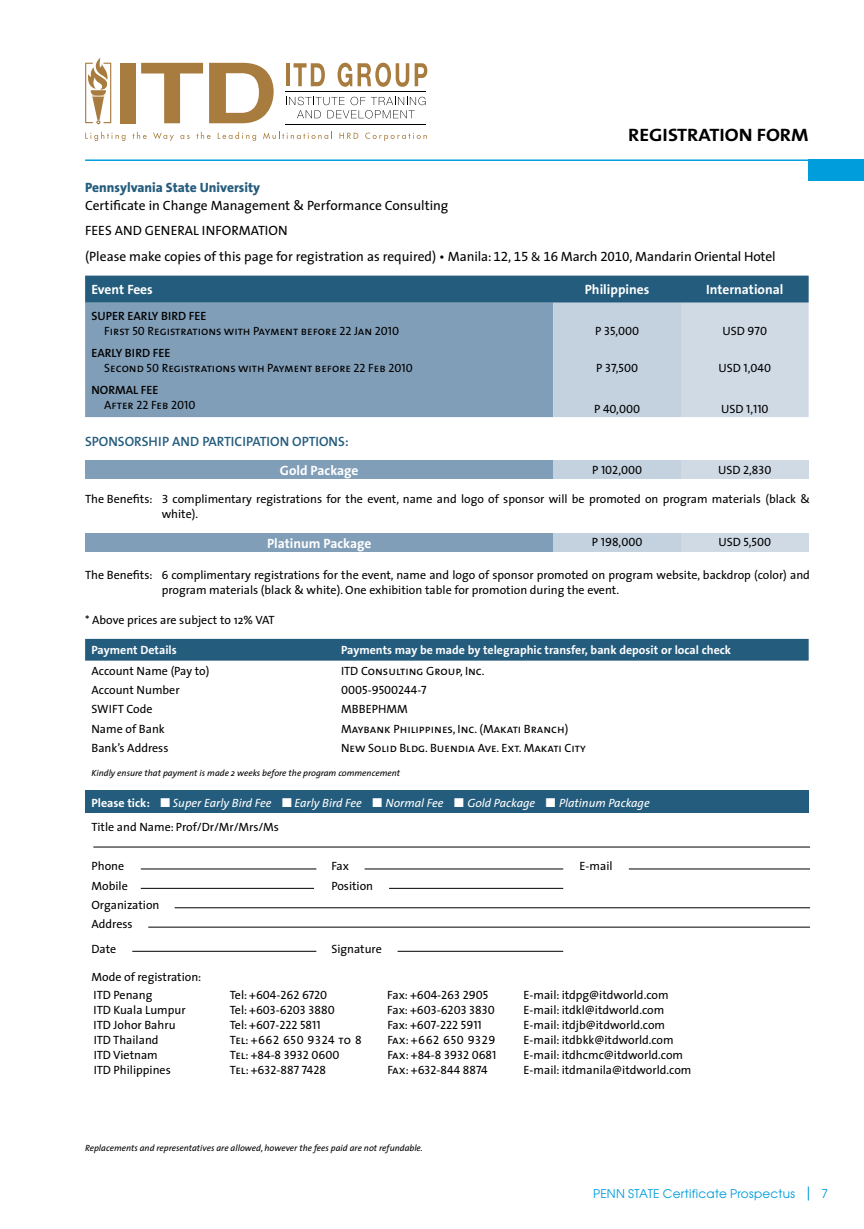
<style>
.page{position:relative;width:864px;height:1229px;background:#fff}
.page>*{position:absolute;margin:0;border:0;box-sizing:border-box;transform-origin:0 0}
.t1{font:700 18px "The Sans B7";color:#000;scale:1.1 1}
.t2{font:13.5px/25.5px "The Sans";color:#000}
.t3{font:700 13.5px "The Sans B7";color:#fff}
.t4{font:600 13.5px "The Sans B6";color:#245c7d}
.t5{font:800 13.5px "The Sans B8";color:#245c7d}
.t6{font:12px/15px "The Sans";color:#000}
.t7{font:12px "The Sans Caps";color:#000}
.t8{font:italic 12px/24.5px "The Sans";color:#fff}
.t9{font:700 12px "The Sans B7";color:#fff}
.t10{font:600 12px "The Sans B6";color:#000}
.t11{font:12px "The Sans Caps";letter-spacing:.05em;color:#000}
.t12{font:12px "Avant Garde";letter-spacing:.02em;color:#009ddc}
.t13{font:italic 9px "The Sans";color:#000}
.s1{font-family:"The Sans Expert"}
.s2{font-size:12px}
.s3{font-family:"The Sans B7";font-weight:700;font-style:normal}
.s4{font-style:normal;color:#000}
.s5{font-family:"The Sans"}
</style>
<div class="page">
<svg style="left:807px;top:1186px;width:1px;height:14px"></svg>
<div style="left:808px;top:159px;width:55px;height:22px;background:#009ddc"></div>
<hr style="left:285px;top:91px;width:141px;height:1px;background:#000">
<hr style="left:285px;top:124px;width:141px;height:1px;background:#000">
<div style="left:120px;top:63px;width:16px;height:60px;background:#a87c3f"></div>
<svg style="left:141px;top:63px;width:62px;height:60px"></svg>
<svg style="left:209px;top:63px;width:64px;height:60px"></svg>
<svg style="left:286px;top:97px;width:139px;height:21px"></svg>
<hr style="left:286px;top:63px;width:3px;height:23px;background:#a87c3f">
<svg style="left:293px;top:63px;width:32px;height:23px"></svg>
<svg style="left:337px;top:63px;width:90px;height:24px"></svg>
<svg style="left:85px;top:58px;width:26px;height:67px"></svg>
<svg style="left:85px;top:132px;width:40px;height:9px"></svg>
<svg style="left:132px;top:132px;width:14px;height:7px"></svg>
<svg style="left:153px;top:133px;width:21px;height:8px"></svg>
<svg style="left:180px;top:135px;width:10px;height:4px"></svg>
<svg style="left:196px;top:132px;width:14px;height:7px"></svg>
<svg style="left:218px;top:132px;width:38px;height:9px"></svg>
<svg style="left:263px;top:132px;width:69px;height:7px"></svg>
<svg style="left:339px;top:133px;width:19px;height:6px"></svg>
<svg style="left:365px;top:133px;width:61px;height:8px"></svg>
<hr style="left:85px;top:159px;width:723px;height:2px;background:#009ddc">
<svg style="left:85px;top:276px;width:723px;height:141px;background:#84a1b9"></svg>
<div style="left:85px;top:461px;width:468px;height:18px;background:#819eb8"></div>
<div style="left:553px;top:461px;width:127px;height:18px;background:#c4d1df"></div>
<div style="left:680px;top:461px;width:128px;height:18px;background:#d0dae5"></div>
<div style="left:85px;top:533px;width:468px;height:19px;background:#819eb8"></div>
<div style="left:553px;top:533px;width:127px;height:19px;background:#c4d1df"></div>
<div style="left:680px;top:533px;width:128px;height:19px;background:#d0dae5"></div>
<div style="left:85px;top:639px;width:723px;height:22px;background:#245c7d"></div>
<div style="left:85px;top:790px;width:723px;height:23px;background:#245c7d"></div>
<hr style="left:93px;top:847px;width:716px;height:1px;background:#000">
<hr style="left:174px;top:907px;width:635px;height:1px;background:#000">
<hr style="left:148px;top:927px;width:661px;height:1px;background:#000">
<hr style="left:132px;top:951px;width:184px;height:1px;background:#000">
<hr style="left:364px;top:868px;width:199px;height:1px;background:#000">
<hr style="left:389px;top:888px;width:174px;height:1px;background:#000">
<hr style="left:397px;top:951px;width:166px;height:1px;background:#000">
<hr style="left:628px;top:868px;width:181px;height:1px;background:#000">
<hr style="left:141px;top:868px;width:175px;height:1px;background:#000">
<hr style="left:141px;top:888px;width:173px;height:1px;background:#000">
<h1 class="t1" style="left:628px;top:125px;width:165px">REGISTRATION FORM</h1>
<p class="t5" style="left:85px;top:180px;width:176px">Pennsylvania State University</p>
<p class="t2" style="left:85px;top:192px;width:365px">Certificate in Change Management &amp; Performance Consulting<br>Fees</p>
<p class="t2" style="left:85px;top:217px;width:691px;text-indent:117px">Information<br>(Please make copies of this page for registration as required) • Manila: <span class="s1">12, 15</span> <span class="s2">&amp;</span> <span class="s1">16</span> March <span class="s1">2010,</span> Mandarin Oriental Hotel</p>
<p class="t3" style="left:91px;top:283px;width:63px">Event Fees</p>
<p class="t3" style="left:584px;top:283px;width:66px">Philippines</p>
<p class="t3" style="left:705px;top:283px;width:79px">International</p>
<p class="t10" style="left:91px;top:310px;width:44px">SUPER EARL</p>
<p class="t10" style="left:152px;top:310px;width:23px">Y BIRD</p>
<p class="t10" style="left:189px;top:310px;width:19px">FEE</p>
<p class="t7" style="left:104px;top:321px;width:296px">First 50 Registrations with Payment before 22 Jan 2010</p>
<p class="t7" style="left:595px;top:321px;width:45px">P 35,000</p>
<p class="t7" style="left:722px;top:321px;width:46px">USD 970</p>
<p class="t10" style="left:91px;top:347px;width:8px">EARL</p>
<p class="t10" style="left:116px;top:347px;width:23px">Y BIRD</p>
<p class="t10" style="left:153px;top:347px;width:19px">FEE</p>
<p class="t7" style="left:104px;top:358px;width:310px">Second 50 Registrations with Payment before 22 Feb 2010</p>
<p class="t7" style="left:596px;top:358px;width:43px">P 37,500</p>
<p class="t7" style="left:718px;top:358px;width:54px">USD 1,040</p>
<p class="t10" style="left:91px;top:383px;width:18px">NORMAL</p>
<p class="t10" style="left:141px;top:383px;width:19px">FEE</p>
<p class="t7" style="left:104px;top:395px;width:93px">After 22 Feb 2010</p>
<p class="t2" style="left:115px;top:217px;width:10px">and</p>
<p class="t2" style="left:145px;top:217px;width:18px">General</p>
<p class="t7" style="left:594px;top:399px;width:47px">P 40,000</p>
<p class="t7" style="left:720px;top:399px;width:49px">USD 1,110</p>
<p class="t4" style="left:85px;top:434px;width:16px">SPONSORSHIP</p>
<p class="t4" style="left:172px;top:434px;width:10px">AND</p>
<p class="t4" style="left:202px;top:434px;width:14px">PARTICIPATION</p>
<p class="t4" style="left:292px;top:434px;width:18px">OPTIONS</p>
<p class="t4" style="left:345px;top:434px;width:5px">:</p>
<p class="t3" style="left:280px;top:463px;width:80px">Gold Package</p>
<p class="t7" style="left:592px;top:460px;width:51px">P 102,000</p>
<p class="t7" style="left:717px;top:460px;width:55px">USD 2,830</p>
<p class="t6" style="left:162px;top:491px;width:649px;text-indent:-77px">The Benefits: <span class="s1">3</span> complimentary registrations for the event, name and logo of sponsor will be promoted on program materials (black &amp; white).</p>
<p class="t3" style="left:267px;top:536px;width:106px">Platinum Package</p>
<p class="t7" style="left:591px;top:532px;width:52px">P 198,000</p>
<p class="t7" style="left:718px;top:532px;width:54px">USD 5,500</p>
<p class="t6" style="left:162px;top:567px;width:649px;text-indent:-77px">The Benefits: <span class="s1">6</span> complimentary registrations for the event, name and logo of sponsor promoted on program website, backdrop (color) and program materials (black &amp; white). One exhibition table for promotion during the event.</p>
<p class="t6" style="left:85px;top:612px;width:191px">* Above prices are subject to 12% VAT</p>
<p class="t9" style="left:91px;top:644px;width:87px">Payment Details</p>
<p class="t9" style="left:341px;top:644px;width:391px">Payments may be made by telegraphic transfer, bank deposit or local check</p>
<p class="t6" style="left:91px;top:663px;width:119px">Account Name (Pay to)</p>
<p class="t7" style="left:341px;top:661px;width:145px">ITD Consulting Group, Inc.</p>
<p class="t6" style="left:91px;top:682px;width:90px">Account Number</p>
<p class="t7" style="left:341px;top:680px;width:87px">0005-9500244-7</p>
<p class="t6" style="left:91px;top:701px;width:63px">SWIFT Code</p>
<p class="t7" style="left:341px;top:699px;width:68px">MBBEPHMM</p>
<p class="t6" style="left:91px;top:721px;width:75px">Name of Bank</p>
<p class="t7" style="left:341px;top:719px;width:229px">Maybank Philippines, Inc. (Makati Branch)</p>
<p class="t6" style="left:91px;top:740px;width:78px">Bank’s Address</p>
<p class="t7" style="left:341px;top:738px;width:246px">New Solid Bldg. Buendia Ave. Ext. Makati City</p>
<p class="t13" style="left:91px;top:765px;width:310px">Kindly ensure that payment is made 2 weeks before the program commencement</p>
<p class="t8" style="left:91px;top:790px;width:559px"><span class="s3">Please tick:</span> ■ Super Early Bird Fee ■ Early Bird Fee ■ Normal Fee ■ Gold Package ■ Platinum Package<br><span class="s4">Title and Name: Prof/Dr/Mr/Mrs/Ms</span></p>
<p class="t6" style="left:91px;top:858px;width:34px">Phone</p>
<p class="t6" style="left:331px;top:858px;width:19px">Fax</p>
<p class="t6" style="left:579px;top:858px;width:35px">E-mail</p>
<p class="t6" style="left:91px;top:878px;width:38px">Mobile</p>
<p class="t6" style="left:331px;top:878px;width:43px">Position</p>
<p class="t6" style="left:91px;top:895px;width:69px;line-height:19.4px">Organization<br>Address</p>
<p class="t6" style="left:91px;top:940px;width:26px">Date</p>
<p class="t6" style="left:331px;top:940px;width:52px">Signature</p>
<p class="t6" style="left:91px;top:967px;width:111px;line-height:18px">Mode of registration:<br>ITD Penang</p>
<p class="t7" style="left:230px;top:985px;width:99px"><span class="s5">Tel: +</span>604-262 6720</p>
<p class="t7" style="left:387px;top:985px;width:102px"><span class="s5">Fax: +</span>604-263 2905</p>
<p class="t6" style="left:523px;top:987px;width:146px">E-mail: itdpg@itdworld.com</p>
<p class="t6" style="left:94px;top:1002px;width:93px">ITD Kuala Lumpur</p>
<p class="t7" style="left:230px;top:1000px;width:106px"><span class="s5">Tel: +</span>603-6203 3880</p>
<p class="t7" style="left:387px;top:1000px;width:109px"><span class="s5">Fax: +</span>603-6203 3830</p>
<p class="t6" style="left:523px;top:1002px;width:142px">E-mail: itdkl@itdworld.com</p>
<p class="t6" style="left:94px;top:1017px;width:83px">ITD Johor Bahru</p>
<p class="t7" style="left:230px;top:1015px;width:92px"><span class="s5">Tel: +</span>607-222 5811</p>
<p class="t7" style="left:387px;top:1015px;width:96px"><span class="s5">Fax: +</span>607-222 5911</p>
<p class="t6" style="left:523px;top:1017px;width:143px">E-mail: itdjb@itdworld.com</p>
<p class="t6" style="left:94px;top:1032px;width:66px">ITD Thailand</p>
<p class="t11" style="left:230px;top:1030px;width:133px">Tel: +662 650 9324 to 8</p>
<p class="t11" style="left:387px;top:1030px;width:110px">Fax: +662 650 9329</p>
<p class="t6" style="left:523px;top:1032px;width:152px">E-mail: itdbkk@itdworld.com</p>
<p class="t6" style="left:94px;top:1047px;width:66px">ITD Vietnam</p>
<p class="t7" style="left:230px;top:1045px;width:111px">Tel: +84-8 3932 0600</p>
<p class="t7" style="left:387px;top:1045px;width:111px">Fax: +84-8 3932 0681</p>
<p class="t6" style="left:523px;top:1047px;width:161px">E-mail: itdhcmc@itdworld.com</p>
<p class="t6" style="left:94px;top:1062px;width:79px">ITD Philippines</p>
<p class="t7" style="left:230px;top:1060px;width:98px">Tel: +632-887 7428</p>
<p class="t7" style="left:387px;top:1060px;width:102px">Fax: +632-844 8874</p>
<p class="t6" style="left:523px;top:1062px;width:169px">E-mail: itdmanila@itdworld.com</p>
<p class="t13" style="left:85px;top:1140px;width:339px">Replacements and representatives are allowed, however the fees paid are not refundable.</p>
<p class="t12" style="left:593px;top:1186px;width:203px">PENN STATE Certificate Prospectus</p>
<p class="t12" style="left:821px;top:1186px;width:8px">7</p>
</div>
